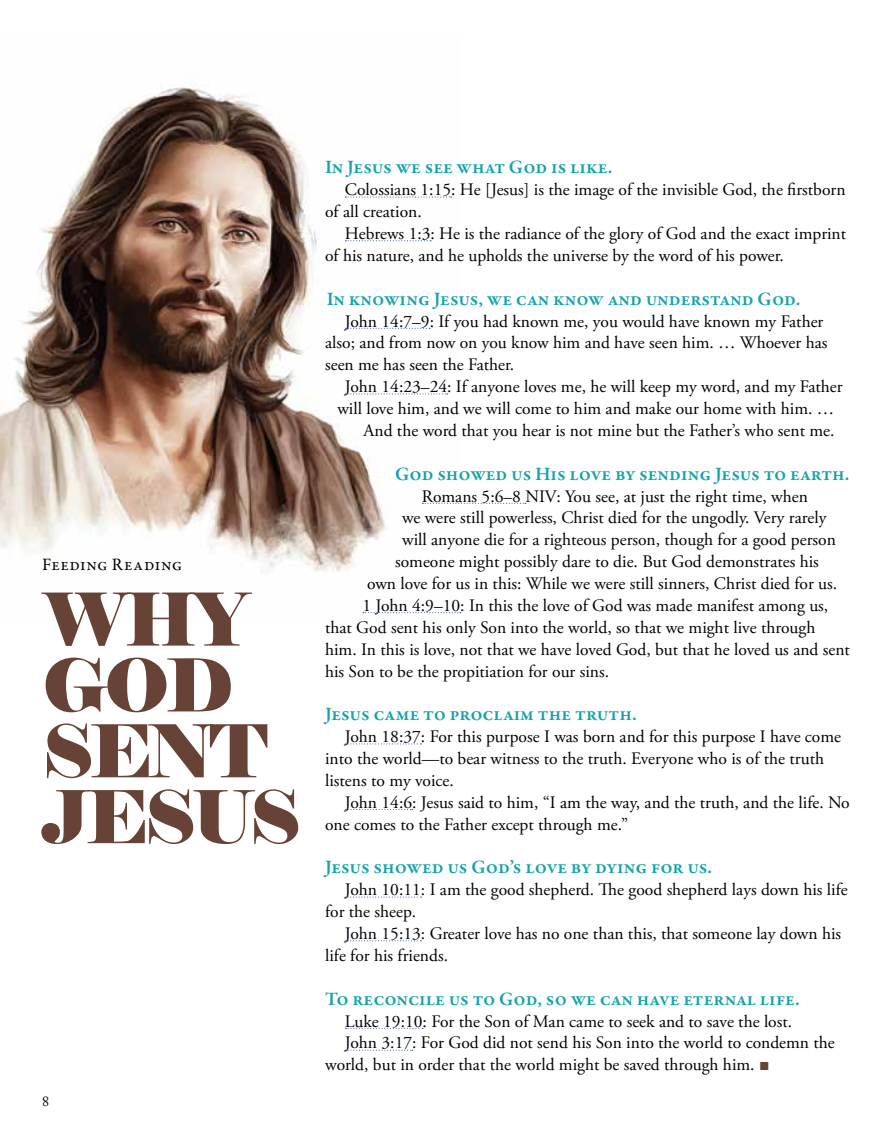
<style>
.page{position:relative;width:893px;height:1141px;background:#fff}
.page>*{position:absolute;margin:0;border:0;box-sizing:border-box;transform-origin:0 0}
.t1{font:72.8px/65.8px "Elephant";letter-spacing:-.06em;color:#674236}
.t2{font:600 19.25px "Garamond Premr Pro";letter-spacing:-.005em;color:#16a3aa}
.t3{font:17.5px/21.9px "Adobe Garamond Pro";color:#000}
.t4{font:17.5px "Garamond Premr Pro";letter-spacing:.03em;color:#000}
.t5{font:14px "Adobe Caslon Pro";color:#000}
.s1{font-family:"Arial";font-size:17.32px;color:#674236}
</style>
<div class="page">
<img style="left:0;top:85px;width:459px;height:529px">
<svg style="left:345px;top:197px;width:107px;height:1px"></svg>
<svg style="left:345px;top:240px;width:86px;height:1px"></svg>
<svg style="left:345px;top:328px;width:85px;height:1px"></svg>
<svg style="left:345px;top:393px;width:103px;height:1px"></svg>
<svg style="left:422px;top:503px;width:104px;height:1px"></svg>
<svg style="left:363px;top:612px;width:98px;height:1px"></svg>
<svg style="left:345px;top:743px;width:76px;height:1px"></svg>
<svg style="left:345px;top:809px;width:68px;height:1px"></svg>
<svg style="left:345px;top:897px;width:76px;height:1px"></svg>
<svg style="left:345px;top:940px;width:76px;height:1px"></svg>
<svg style="left:345px;top:1028px;width:78px;height:1px"></svg>
<svg style="left:345px;top:1050px;width:68px;height:1px"></svg>
<p class="t4" style="left:42px;top:554px;width:141px">Feeding Reading</p>
<h1 class="t1" style="left:42px;top:588px;width:260px">WHY<br>GOD<br>SENT<br>JESUS</h1>
<p class="t5" style="left:42px;top:1093px;width:8px">8</p>
<p class="t2" style="left:325px;top:156px;width:289px">In Jesus we see what God is like.</p>
<p class="t3" style="left:325px;top:179px;width:522px;text-indent:20px">Colossians 1:15: He [Jesus] is the image of the invisible God, the firstborn of all creation.</p>
<p class="t3" style="left:325px;top:223px;width:523px;text-indent:20px">Hebrews 1:3: He is the radiance of the glory of God and the exact imprint of his nature, and he upholds the universe by the word of his power.</p>
<p class="t2" style="left:327px;top:287px;width:475px">In knowing Jesus, we can know and understand God.</p>
<p class="t3" style="left:325px;top:311px;width:504px;text-indent:20px">John 14:7–9: If you had known me, you would have known my Father also; and from now on you know him and have seen him. … Whoever has seen me has seen the Father.</p>
<p class="t3" style="left:345px;top:376px;width:499px">John 14:23–24: If anyone loves me, he will keep my word, and my Father</p>
<p class="t3" style="left:337px;top:398px;width:498px">will love him, and we will come to him and make our home with him. …</p>
<p class="t3" style="left:364px;top:420px;width:472px">And the word that you hear is not mine but the Father’s who sent me.</p>
<p class="t2" style="left:395px;top:462px;width:456px">God showed us His love by sending Jesus to earth.</p>
<p class="t3" style="left:422px;top:486px;width:387px">Romans 5:6–8 NIV: You see, at just the right time, when</p>
<p class="t3" style="left:402px;top:508px;width:426px">we were still powerless, Christ died for the ungodly. Very rarely</p>
<p class="t3" style="left:402px;top:529px;width:435px">will anyone die for a righteous person, though for a good person</p>
<p class="t3" style="left:395px;top:551px;width:425px">someone might possibly dare to die. But God demonstrates his</p>
<p class="t3" style="left:367px;top:573px;width:472px">own love for us in this: While we were still sinners, Christ died for us.</p>
<p class="t3" style="left:362px;top:595px;width:467px">1 John 4:9–10: In this the love of God was made manifest among us,</p>
<p class="t3" style="left:325px;top:617px;width:492px">that God sent his only Son into the world, so that we might live through</p>
<p class="t3" style="left:325px;top:639px;width:526px">him. In this is love, not that we have loved God, but that he loved us and sent</p>
<p class="t3" style="left:325px;top:661px;width:286px">his Son to be the propitiation for our sins.</p>
<p class="t2" style="left:325px;top:703px;width:313px">Jesus came to proclaim the truth.</p>
<p class="t3" style="left:325px;top:726px;width:518px;text-indent:20px">John 18:37: For this purpose I was born and for this purpose I have come into the world—to bear witness to the truth. Everyone who is of the truth listens to my voice.</p>
<p class="t3" style="left:325px;top:792px;width:526px;text-indent:20px">John 14:6: Jesus said to him, “I am the way, and the truth, and the life. No one comes to the Father except through me.”</p>
<p class="t2" style="left:325px;top:856px;width:389px">Jesus showed us God’s love by dying for us.</p>
<p class="t3" style="left:325px;top:879px;width:524px;text-indent:20px">John 10:11: I am the good shepherd. The good shepherd lays down his life for the sheep.</p>
<p class="t3" style="left:325px;top:923px;width:518px;text-indent:20px">John 15:13: Greater love has no one than this, that someone lay down his life for his friends.</p>
<p class="t2" style="left:325px;top:987px;width:476px">To reconcile us to God, so we can have eternal life.</p>
<p class="t3" style="left:345px;top:1011px;width:449px">Luke 19:10: For the Son of Man came to seek and to save the lost.</p>
<p class="t3" style="left:345px;top:1033px;width:491px">John 3:17: For God did not send his Son into the world to condemn the</p>
<p class="t3" style="left:325px;top:1054px;width:446px">world, but in order that the world might be saved through him. <span class="s1">■</span></p>
</div>
